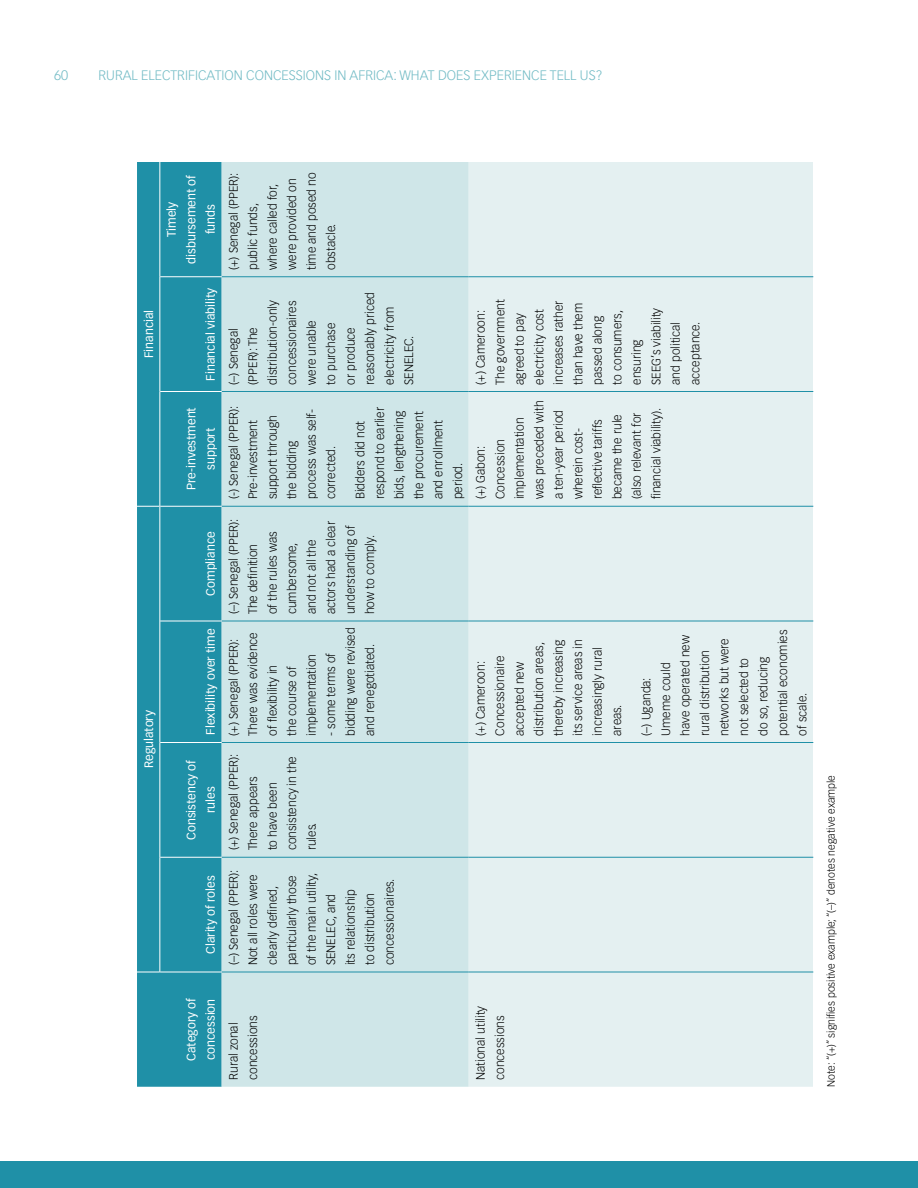
<style>
.page{position:relative;width:918px;height:1188px;background:#fff}
.page>*{position:absolute;margin:0;border:0;box-sizing:border-box;transform-origin:0 0}
.t1{font:300 13.5px "Vectora LT Std";color:#72bbc5}
.t2{font:300 12px/19.5px "Vectora LT Std";color:#000}
.t3{font:12px/19.5px "Vectora LT Std";color:#fff;text-align:center}
.t4{font:300 10.5px "Vectora LT Std";color:#000}
</style>
<div class="page">
<div style="left:0;top:1161px;width:918px;height:27px;background:#1f90a7"></div>
<div style="left:137px;top:162px;width:85px;height:925px;background:#1f90a7"></div>
<div style="left:222px;top:162px;width:247px;height:925px;background:#cfe6e8"></div>
<div style="left:469px;top:162px;width:344px;height:925px;background:#e4f0f1"></div>
<hr style="left:222px;top:972px;width:247px;height:1px;background:#1f90a7">
<hr style="left:222px;top:857px;width:247px;height:1px;background:#1f90a7">
<hr style="left:222px;top:742px;width:247px;height:1px;background:#1f90a7">
<hr style="left:222px;top:621px;width:247px;height:1px;background:#1f90a7">
<hr style="left:222px;top:506px;width:247px;height:1px;background:#1f90a7">
<hr style="left:222px;top:391px;width:247px;height:1px;background:#1f90a7">
<hr style="left:222px;top:276px;width:247px;height:1px;background:#1f90a7">
<hr style="left:469px;top:972px;width:344px;height:1px;background:#1f90a7">
<hr style="left:469px;top:857px;width:344px;height:1px;background:#1f90a7">
<hr style="left:469px;top:742px;width:344px;height:1px;background:#1f90a7">
<hr style="left:469px;top:621px;width:344px;height:1px;background:#1f90a7">
<hr style="left:469px;top:506px;width:344px;height:1px;background:#1f90a7">
<hr style="left:469px;top:391px;width:344px;height:1px;background:#1f90a7">
<hr style="left:469px;top:276px;width:344px;height:1px;background:#1f90a7">
<svg style="left:137px;top:972px;width:22px;height:1px"></svg>
<svg style="left:137px;top:506px;width:22px;height:1px"></svg>
<hr style="left:160px;top:972px;width:62px;height:1px;background:#fff">
<hr style="left:160px;top:857px;width:62px;height:1px;background:#fff">
<hr style="left:160px;top:742px;width:62px;height:1px;background:#fff">
<hr style="left:160px;top:621px;width:62px;height:1px;background:#fff">
<hr style="left:160px;top:506px;width:62px;height:1px;background:#fff">
<hr style="left:160px;top:391px;width:62px;height:1px;background:#fff">
<hr style="left:160px;top:276px;width:62px;height:1px;background:#fff">
<hr style="left:159px;top:857px;width:1px;height:115px;background:#fff">
<hr style="left:159px;top:742px;width:1px;height:115px;background:#fff">
<hr style="left:159px;top:621px;width:1px;height:121px;background:#fff">
<hr style="left:159px;top:506px;width:1px;height:115px;background:#fff">
<hr style="left:159px;top:392px;width:1px;height:114px;background:#fff">
<hr style="left:159px;top:277px;width:1px;height:115px;background:#fff">
<hr style="left:159px;top:162px;width:1px;height:115px;background:#fff">
<p class="t1" style="left:54px;top:67px;width:16px">60</p>
<p class="t1" style="left:99px;top:67px;width:17px">RURAL</p>
<p class="t1" style="left:141px;top:67px;width:15px">ELECTRIFICATION</p>
<p class="t1" style="left:246px;top:67px;width:18px">CONCESSIONS</p>
<p class="t1" style="left:335px;top:67px;width:32px">IN AFRICA</p>
<p class="t1" style="left:393px;top:67px;width:27px">: WHAT</p>
<p class="t1" style="left:438px;top:67px;width:18px">DOES</p>
<p class="t1" style="left:474px;top:67px;width:24px">EXPERIENCE</p>
<p class="t1" style="left:550px;top:67px;width:14px">TELL</p>
<p class="t1" style="left:580px;top:67px;width:24px">US?</p>
<p class="t3" style="left:139px;top:358px;width:50px;rotate:-90deg">Financial</p>
<p class="t3" style="left:162px;top:264px;width:90px;rotate:-90deg">Timely disbursement of funds</p>
<p class="t3" style="left:201px;top:381px;width:94px;rotate:-90deg">Financial viability</p>
<p class="t3" style="left:182px;top:490px;width:85px;rotate:-90deg">Pre-investment support</p>
<p class="t3" style="left:139px;top:768px;width:60px;rotate:-90deg">Regulatory</p>
<p class="t3" style="left:201px;top:596px;width:66px;rotate:-90deg">Compliance</p>
<p class="t3" style="left:201px;top:735px;width:108px;rotate:-90deg">Flexibility over time</p>
<p class="t3" style="left:182px;top:840px;width:82px;rotate:-90deg">Consistency of rules</p>
<p class="t3" style="left:201px;top:954px;width:80px;rotate:-90deg">Clarity of roles</p>
<p class="t2" style="left:224px;top:270px;width:99px;rotate:-90deg">(+) SENEGAL (PPER):<br>PUBLIC FUNDS,<br>WHERE CALLED FOR,<br>WERE PROVIDED ON<br>TIME AND POSED NO<br>OBSTACLE.</p>
<p class="t2" style="left:224px;top:385px;width:94px;rotate:-90deg">(–) SENEGAL (PPER): THE<br>DISTRIBUTION-ONLY<br>CONCESSIONAIRES<br>WERE UNABLE<br>TO PURCHASE<br>OR PRODUCE<br>REASONABLY PRICED<br>ELECTRICITY FROM<br>SENELEC.</p>
<p class="t2" style="left:224px;top:499px;width:95px;rotate:-90deg">(-) SENEGAL (PPER):<br>PRE-INVESTMENT<br>SUPPORT THROUGH<br>THE BIDDING<br>PROCESS WAS SELF-<br>CORRECTED.</p>
<p class="t2" style="left:351px;top:499px;width:94px;rotate:-90deg">BIDDERS DID NOT<br>RESPOND TO EARLIER<br>BIDS, LENGTHENING<br>THE PROCUREMENT<br>AND ENROLLMENT<br>PERIOD.</p>
<p class="t2" style="left:224px;top:614px;width:97px;rotate:-90deg">(–) SENEGAL (PPER):<br>THE DEFINITION<br>OF THE RULES WAS<br>CUMBERSOME,<br>AND NOT ALL THE<br>ACTORS HAD A CLEAR<br>UNDERSTANDING OF<br>HOW TO COMPLY.</p>
<p class="t2" style="left:224px;top:736px;width:105px;rotate:-90deg">(+) SENEGAL (PPER):<br>THERE WAS EVIDENCE<br>OF FLEXIBILITY IN<br>THE COURSE OF<br>IMPLEMENTATION</p>
<p class="t2" style="left:321px;top:736px;width:109px;rotate:-90deg">- SOME TERMS OF<br>BIDDING WERE REVISED<br>AND RENEGOTIATED.</p>
<p class="t2" style="left:224px;top:850px;width:99px;rotate:-90deg">(+) SENEGAL (PPER):<br>THERE APPEARS<br>TO HAVE BEEN<br>CONSISTENCY IN THE<br>RULES.</p>
<p class="t2" style="left:224px;top:965px;width:97px;rotate:-90deg">(–) SENEGAL (PPER):<br>NOT ALL ROLES WERE<br>CLEARLY DEFINED,<br>PARTICULARLY THOSE<br>OF THE MAIN UTILITY,<br>SENELEC, AND<br>ITS RELATIONSHIP<br>TO DISTRIBUTION<br>CONCESSIONAIRES.</p>
<p class="t2" style="left:471px;top:385px;width:87px;rotate:-90deg">(+) CAMEROON:<br>THE GOVERNMENT<br>AGREED TO PAY<br>ELECTRICITY COST<br>INCREASES RATHER<br>THAN HAVE THEM<br>PASSED ALONG<br>TO CONSUMERS,<br>ENSURING<br>SEEG’S VIABILITY<br>AND POLITICAL<br>ACCEPTANCE.</p>
<p class="t2" style="left:471px;top:499px;width:100px;rotate:-90deg">(+) GABON:<br>CONCESSION<br>IMPLEMENTATION<br>WAS PRECEDED WITH<br>A TEN-YEAR PERIOD<br>WHEREIN COST-<br>REFLECTIVE TARIFFS<br>BECAME THE RULE (ALSO RELEVANT FOR<br>FINANCIAL VIABILITY).</p>
<p class="t2" style="left:471px;top:736px;width:98px;rotate:-90deg">(+) CAMEROON:<br>CONCESSIONAIRE<br>ACCEPTED NEW<br>DISTRIBUTION AREAS,<br>THEREBY INCREASING<br>ITS SERVICE AREAS IN<br>INCREASINGLY RURAL<br>AREAS.</p>
<p class="t2" style="left:637px;top:736px;width:108px;rotate:-90deg">(–) UGANDA:<br>UMEME COULD<br>HAVE OPERATED NEW<br>RURAL DISTRIBUTION<br>NETWORKS BUT WERE<br>NOT SELECTED TO<br>DO SO, REDUCING<br>POTENTIAL ECONOMIES<br>OF SCALE.</p>
<p class="t3" style="left:182px;top:1061px;width:65px;text-align:left;rotate:-90deg">Category of concession</p>
<p class="t2" style="left:224px;top:1080px;width:66px;rotate:-90deg">RURAL ZONAL<br>CONCESSIONS</p>
<p class="t2" style="left:471px;top:1080px;width:76px;rotate:-90deg">NATIONAL UTILITY<br>CONCESSIONS</p>
<p class="t4" style="left:825px;top:1087px;width:313px;rotate:-90deg">NOTE: “(+)” SIGNIFIES POSITIVE EXAMPLE; “(–)” DENOTES NEGATIVE EXAMPLE</p>
</div>
